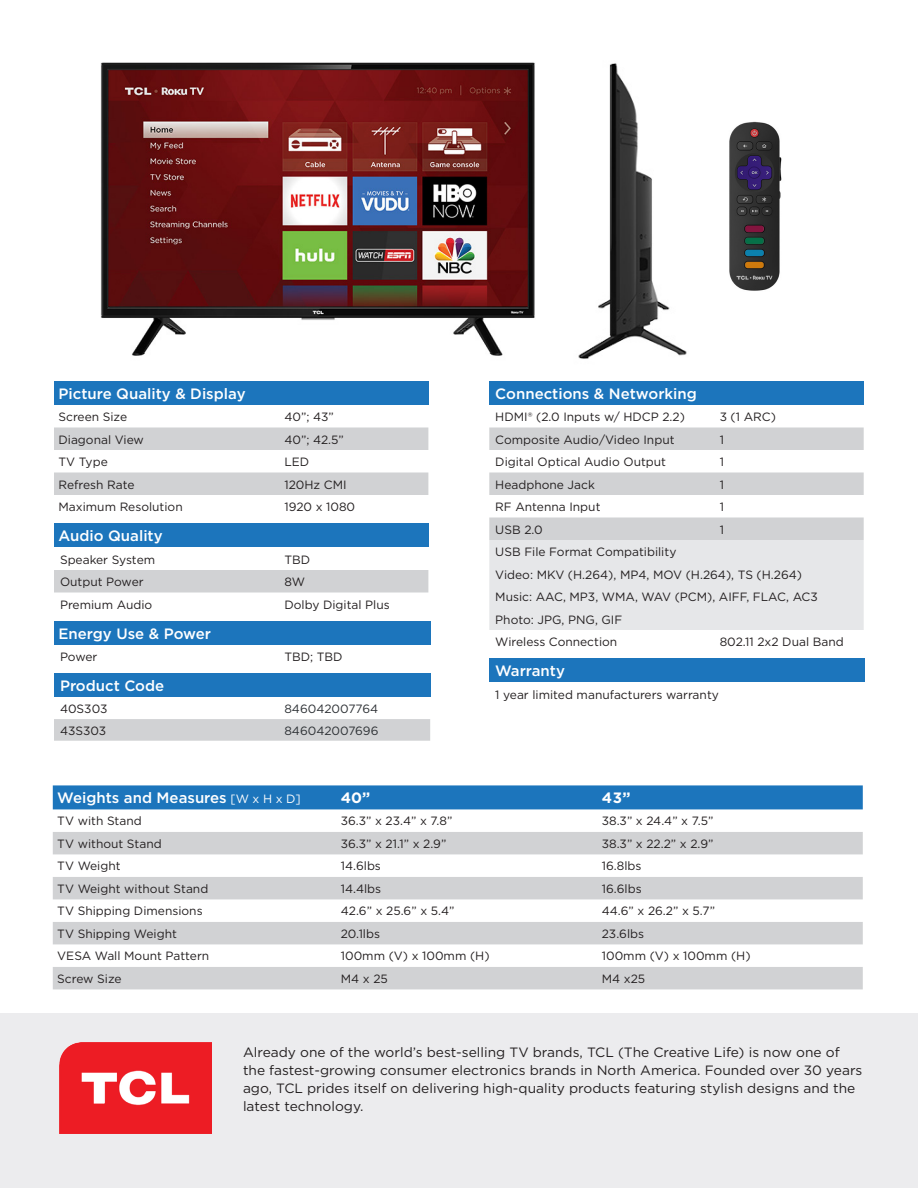
<style>
.page{position:relative;width:918px;height:1188px;background:#fff}
.page>*{position:absolute;margin:0;border:0;box-sizing:border-box;transform-origin:0 0}
.Table_Header{font:500 15px "Gotham";color:#fff}
.Table_Header-2{font:700 15px "Gotham";color:#fff}
.t1{font:13.5px/18px "Gotham";color:#231f20}
.Table_Body{font:12px "Gotham";color:#231f20}
.t2{font:12px "Gotham";color:#2d3135}
.s1{font-weight:400;font-size:12px}
</style>
<div class="page">
<div style="left:1px;top:1013px;width:917px;height:175px;background:#ececee"></div>
<img style="left:60px;top:1043px;width:152px;height:91px">
<div style="left:54px;top:381px;width:374px;height:24px;background:#1c75bc"></div>
<svg style="left:54px;top:428px;width:374px;height:67px"></svg>
<div style="left:54px;top:524px;width:374px;height:24px;background:#1c75bc"></div>
<div style="left:54px;top:570px;width:374px;height:22px;background:#d1d2d4"></div>
<div style="left:54px;top:621px;width:376px;height:24px;background:#1c75bc"></div>
<div style="left:54px;top:674px;width:376px;height:24px;background:#1c75bc"></div>
<div style="left:54px;top:719px;width:376px;height:22px;background:#d1d2d4"></div>
<div style="left:489px;top:381px;width:375px;height:24px;background:#1c75bc"></div>
<svg style="left:489px;top:428px;width:375px;height:202px"></svg>
<div style="left:489px;top:658px;width:375px;height:24px;background:#1c75bc"></div>
<div style="left:53px;top:785px;width:810px;height:24px;background:#1c75bc"></div>
<svg style="left:53px;top:832px;width:810px;height:157px;fill:#d1d2d4"></svg>
<img style="left:100px;top:62px;width:435px;height:294px">
<img style="left:578px;top:63px;width:109px;height:296px">
<img style="left:729px;top:121px;width:53px;height:170px">
<p class="Table_Header" style="left:58px;top:385px;width:189px">Picture Quality &amp; Display</p>
<p class="Table_Body" style="left:58px;top:409px;width:70px">Screen Size</p>
<p class="Table_Body" style="left:284px;top:409px;width:51px">40”; 43”</p>
<p class="Table_Body" style="left:58px;top:432px;width:87px">Diagonal View</p>
<p class="Table_Body" style="left:284px;top:432px;width:61px">40”; 42.5”</p>
<p class="Table_Body" style="left:58px;top:454px;width:51px">TV Type</p>
<p class="Table_Body" style="left:284px;top:454px;width:26px">LED</p>
<p class="Table_Body" style="left:58px;top:477px;width:78px">Refresh Rate</p>
<p class="Table_Body" style="left:284px;top:477px;width:64px">120Hz CMI</p>
<p class="Table_Body" style="left:58px;top:499px;width:126px">Maximum Resolution</p>
<p class="Table_Body" style="left:284px;top:499px;width:72px">1920 x 1080</p>
<p class="Table_Header" style="left:58px;top:528px;width:106px">Audio Quality</p>
<p class="Table_Body" style="left:60px;top:552px;width:97px">Speaker System</p>
<p class="Table_Body" style="left:284px;top:552px;width:27px">TBD</p>
<p class="Table_Body" style="left:60px;top:574px;width:85px">Output Power</p>
<p class="Table_Body" style="left:284px;top:574px;width:22px">8W</p>
<p class="Table_Body" style="left:60px;top:597px;width:94px">Premium Audio</p>
<p class="Table_Body" style="left:284px;top:597px;width:107px">Dolby Digital Plus</p>
<p class="Table_Header" style="left:58px;top:625px;width:154px">Energy Use &amp; Power</p>
<p class="Table_Body" style="left:60px;top:649px;width:39px">Power</p>
<p class="Table_Body" style="left:284px;top:649px;width:60px">TBD; TBD</p>
<p class="Table_Header" style="left:60px;top:678px;width:106px">Product Code</p>
<p class="Table_Body" style="left:60px;top:701px;width:49px">40S303</p>
<p class="t2" style="left:284px;top:701px;width:95px">846042007764</p>
<p class="Table_Body" style="left:60px;top:723px;width:48px">43S303</p>
<p class="t2" style="left:284px;top:723px;width:96px">846042007696</p>
<p class="Table_Header" style="left:495px;top:385px;width:203px">Connections &amp; Networking</p>
<p class="Table_Body" style="left:495px;top:409px;width:191px">HDMI® (2.0 Inputs w/ HDCP 2.2)</p>
<p class="Table_Body" style="left:720px;top:409px;width:58px">3 (1 ARC)</p>
<p class="Table_Body" style="left:495px;top:432px;width:181px">Composite Audio/Video Input</p>
<p class="Table_Body" style="left:720px;top:432px;width:6px">1</p>
<p class="Table_Body" style="left:495px;top:454px;width:172px">Digital Optical Audio Output</p>
<p class="Table_Body" style="left:720px;top:454px;width:6px">1</p>
<p class="Table_Body" style="left:495px;top:477px;width:101px">Headphone Jack</p>
<p class="Table_Body" style="left:720px;top:477px;width:6px">1</p>
<p class="Table_Body" style="left:495px;top:499px;width:107px">RF Antenna Input</p>
<p class="Table_Body" style="left:720px;top:499px;width:6px">1</p>
<p class="Table_Body" style="left:495px;top:522px;width:49px">USB 2.0</p>
<p class="Table_Body" style="left:720px;top:522px;width:6px">1</p>
<p class="Table_Body" style="left:495px;top:544px;width:183px">USB File Format Compatibility</p>
<p class="Table_Body" style="left:495px;top:567px;width:308px">Video: MKV (H.264), MP4, MOV (H.264), TS (H.264)</p>
<p class="Table_Body" style="left:495px;top:589px;width:324px">Music: AAC, MP3, WMA, WAV (PCM), AIFF, FLAC, AC3</p>
<p class="Table_Body" style="left:495px;top:612px;width:129px">Photo: JPG, PNG, GIF</p>
<p class="Table_Body" style="left:495px;top:634px;width:124px">Wireless Connection</p>
<p class="Table_Body" style="left:720px;top:634px;width:126px">802.11 2x2 Dual Band</p>
<p class="Table_Header" style="left:495px;top:663px;width:71px">Warranty</p>
<p class="Table_Body" style="left:495px;top:687px;width:225px">1 year limited manufacturers warranty</p>
<p class="Table_Header" style="left:57px;top:790px;width:245px">Weights and Measures <span class="s1">[W x H x D]</span></p>
<p class="Table_Header-2" style="left:341px;top:788px;width:31px">40”</p>
<p class="Table_Header-2" style="left:602px;top:788px;width:30px">43”</p>
<p class="Table_Body" style="left:57px;top:814px;width:86px">TV with Stand</p>
<p class="Table_Body" style="left:341px;top:814px;width:113px">36.3” x 23.4” x 7.8”</p>
<p class="Table_Body" style="left:602px;top:814px;width:113px">38.3” x 24.4” x 7.5”</p>
<p class="Table_Body" style="left:57px;top:836px;width:106px">TV without Stand</p>
<p class="Table_Body" style="left:341px;top:836px;width:107px">36.3” x 21.1” x 2.9”</p>
<p class="Table_Body" style="left:602px;top:836px;width:113px">38.3” x 22.2” x 2.9”</p>
<p class="Table_Body" style="left:57px;top:859px;width:65px">TV Weight</p>
<p class="Table_Body" style="left:341px;top:859px;width:42px">14.6lbs</p>
<p class="Table_Body" style="left:602px;top:859px;width:41px">16.8lbs</p>
<p class="Table_Body" style="left:57px;top:881px;width:153px">TV Weight without Stand</p>
<p class="Table_Body" style="left:341px;top:881px;width:42px">14.4lbs</p>
<p class="Table_Body" style="left:602px;top:881px;width:41px">16.6lbs</p>
<p class="Table_Body" style="left:57px;top:904px;width:147px">TV Shipping Dimensions</p>
<p class="Table_Body" style="left:341px;top:904px;width:115px">42.6” x 25.6” x 5.4”</p>
<p class="Table_Body" style="left:602px;top:904px;width:115px">44.6” x 26.2” x 5.7”</p>
<p class="Table_Body" style="left:57px;top:926px;width:121px">TV Shipping Weight</p>
<p class="Table_Body" style="left:341px;top:926px;width:41px">20.1lbs</p>
<p class="Table_Body" style="left:602px;top:926px;width:44px">23.6lbs</p>
<p class="Table_Body" style="left:57px;top:949px;width:153px">VESA Wall Mount Pattern</p>
<p class="Table_Body" style="left:341px;top:949px;width:150px">100mm (V) x 100mm (H)</p>
<p class="Table_Body" style="left:602px;top:949px;width:150px">100mm (V) x 100mm (H)</p>
<p class="Table_Body" style="left:57px;top:971px;width:66px">Screw Size</p>
<p class="Table_Body" style="left:341px;top:971px;width:49px">M4 x 25</p>
<p class="Table_Body" style="left:602px;top:971px;width:45px">M4 x25</p>
<p class="t1" style="left:243px;top:1043px;width:621px">Already one of the world’s best-selling TV brands, TCL (The Creative Life) is now one of the fastest-growing consumer electronics brands in North America. Founded over 30 years ago, TCL prides itself on delivering high-quality products featuring stylish designs and the latest technology.</p>
</div>
